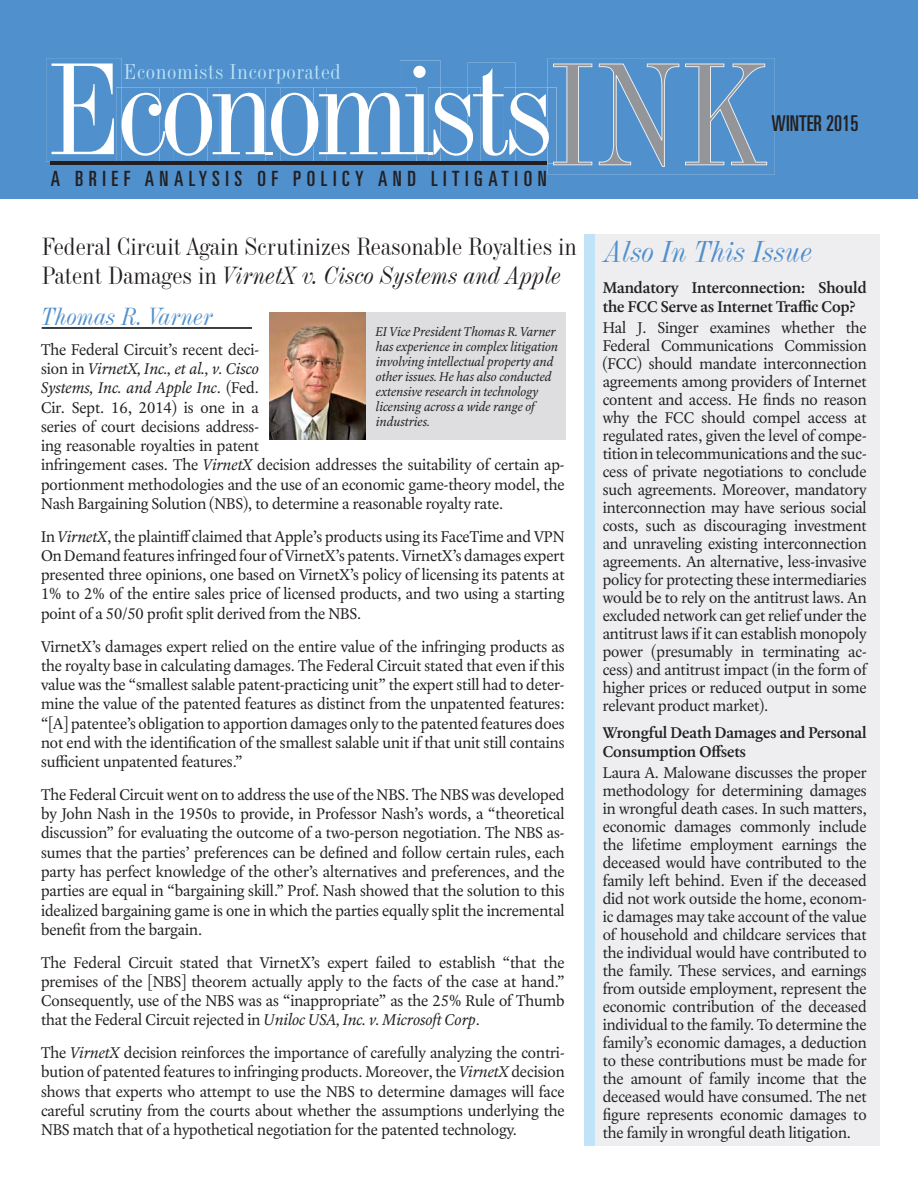
<style>
.page{position:relative;width:918px;height:1188px;background:#fff}
.page>*{position:absolute;margin:0;border:0;box-sizing:border-box;transform-origin:0 0}
.t1{font:italic 29.25px "Industrial 736 BT";color:#5090cc}
.t2{font:24px/28.5px "Industrial 736 BT";color:#231f20}
.t3{font:italic 24px "Industrial 736 BT";color:#5090cc}
.t4{font:ultra-condensed 21.75px "Univers LT Std";color:#231f20}
.t5{font:ultra-condensed 21px "Univers LT Std";letter-spacing:.265em;color:#231f20}
.t6{font:21px "Industrial 736 BT";letter-spacing:.025em;color:#b9e1f7}
.t7{font:16.5px/18px "Laurentian Std";color:#231f20;text-align:justify}
.t8{font:600 16.5px/19.5px "Laurentian Std";color:#231f20}
.t9{font:italic 13.5px/15px "Laurentian Std";color:#231f20}
.s1{font-style:italic}
</style>
<div class="page">
<div style="left:0;top:0;width:918px;height:199px;background:#5090cc"></div>
<img style="left:46px;top:58px;width:76px;height:104px">
<svg style="left:52px;top:63px;width:62px;height:91px"></svg>
<img style="left:116px;top:87px;width:6px;height:74px">
<img style="left:400px;top:60px;width:40px;height:1px">
<img style="left:548px;top:58px;width:227px;height:117px">
<svg style="left:122px;top:64px;width:470px;height:101px"></svg>
<svg style="left:599px;top:64px;width:80px;height:103px"></svg>
<svg style="left:685px;top:64px;width:82px;height:101px"></svg>
<hr style="left:51px;top:161px;width:496px;height:4px;background:#231f20">
<div style="left:589px;top:234px;width:291px;height:912px;background:#eeeef0"></div>
<div style="left:584px;top:234px;width:11px;height:911px;background:#c0e4f7"></div>
<hr style="left:42px;top:327px;width:210px;height:2px;background:#000">
<div style="left:272px;top:312px;width:294px;height:128px;background:#dedee1"></div>
<img style="left:270px;top:312px;width:95px;height:128px">
<p class="t6" style="left:124px;top:58px;width:219px">Economists Incorporated</p>
<p class="t5" style="left:51px;top:166px;width:498px">A BRIEF ANALYSIS OF POLICY AND LITIGATION</p>
<p class="t2" style="left:42px;top:232px;width:537px">Federal Circuit Again Scrutinizes Reasonable Royalties in<br>Patent Damages in <span class="s1">VirnetX v. Cisco Systems and Apple</span></p>
<p class="t9" style="left:376px;top:324px;width:184px">EI Vice President Thomas R. Varner has experience in complex litigation involving intellectual property and other issues. He has also conducted extensive research in technology licensing across a wide range of industries.</p>
<p class="t3" style="left:42px;top:302px;width:172px">Thomas R. Varner</p>
<p class="t7" style="left:41px;top:340px;width:525px;line-height:19.2px;text-align:left">The Federal Circuit’s recent deci-<br>sion in <span class="s1">VirnetX, Inc., et al., v. Cisco<br>Systems, Inc. and Apple Inc</span>. (Fed.<br>Cir. Sept. 16, 2014) is one in a<br>series of court decisions address-<br>ing reasonable royalties in patent<br>infringement cases. The <span class="s1">VirnetX</span> decision addresses the suitability of certain ap&shy;portionment methodologies and the use of an economic game-theory model, the Nash Bargaining Solution (NBS), to determine a reasonable royalty rate.</p>
<p class="t7" style="left:41px;top:527px;width:525px;line-height:19.2px">In <span class="s1">VirnetX</span>, the plaintiff claimed that Apple’s products using its FaceTime and VPN On Demand features infringed four of VirnetX’s patents. VirnetX’s damages expert presented three opinions, one based on VirnetX’s policy of licensing its patents at 1% to 2% of the entire sales price of licensed products, and two using a starting point of a 50/50 profit split derived from the NBS.</p>
<p class="t7" style="left:41px;top:636px;width:525px;line-height:19.2px">VirnetX’s damages expert relied on the entire value of the infringing products as the royalty base in calculating damages. The Federal Circuit stated that even if this value was the “smallest salable patent-practicing unit” the expert still had to deter&shy;mine the value of the patented features as distinct from the unpatented features: “[A] patentee’s obligation to apportion damages only to the patented features does not end with the identification of the smallest salable unit if that unit still contains sufficient unpatented features.”</p>
<p class="t7" style="left:41px;top:785px;width:525px;line-height:19.2px">The Federal Circuit went on to address the use of the NBS. The NBS was developed by John Nash in the 1950s to provide, in Professor Nash’s words, a “theoretical discussion” for evaluating the outcome of a two-person negotiation. The NBS as&shy;sumes that the parties’ preferences can be defined and follow certain rules, each party has perfect knowledge of the other’s alternatives and preferences, and the parties are equal in “bargaining skill.” Prof. Nash showed that the solution to this idealized bargaining game is one in which the parties equally split the incremental benefit from the bargain.</p>
<p class="t7" style="left:41px;top:952px;width:525px;line-height:19.2px">The Federal Circuit stated that VirnetX’s expert failed to establish “that the premises of the [NBS] theorem actually apply to the facts of the case at hand.” Consequently, use of the NBS was as “inappropriate” as the 25% Rule of Thumb that the Federal Circuit rejected in <span class="s1">Uniloc USA, Inc. v. Microsoft Corp</span>.</p>
<p class="t7" style="left:41px;top:1043px;width:525px;line-height:19.2px">The <span class="s1">VirnetX</span> decision reinforces the importance of carefully analyzing the contri&shy;bution of patented features to infringing products. Moreover, the <span class="s1">VirnetX</span> decision shows that experts who attempt to use the NBS to determine damages will face careful scrutiny from the courts about whether the assumptions underlying the NBS match that of a hypothetical negotiation for the patented technology.</p>
<p class="t4" style="left:772px;top:111px;width:88px">WINTER 2015</p>
<p class="t1" style="left:606px;top:234px;width:209px">Also In This Issue</p>
<p class="t8" style="left:603px;top:277px;width:265px">Mandatory Interconnection: Should the FCC Serve as Internet Traffic Cop?</p>
<p class="t7" style="left:603px;top:319px;width:265px">Hal J. Singer examines whether the Federal Communications Commission (FCC) should mandate interconnection agreements among providers of Internet content and access. He finds no reason why the FCC should compel access at regulated rates, given the level of compe&shy;tition in telecommunications and the suc&shy;cess of private negotiations to conclude such agreements. Moreover, mandatory interconnection may have serious social costs, such as discouraging investment and unraveling existing interconnection agreements. An alternative, less-invasive policy for protecting these intermediaries would be to rely on the antitrust laws. An excluded network can get relief under the antitrust laws if it can establish monopoly power (presumably in terminating ac&shy;cess) and antitrust impact (in the form of higher prices or reduced output in some relevant product market).</p>
<p class="t8" style="left:603px;top:722px;width:265px">Wrongful Death Damages and Personal<br>Consumption Offsets</p>
<p class="t7" style="left:603px;top:764px;width:265px">Laura A. Malowane discusses the proper methodology for determining damages in wrongful death cases. In such matters, economic damages commonly include the lifetime employment earnings the deceased would have contributed to the family left behind. Even if the deceased did not work outside the home, econom&shy;ic damages may take account of the value of household and childcare services that the individual would have contributed to the family. These services, and earnings from outside employment, represent the economic contribution of the deceased individual to the family. To determine the family’s economic damages, a deduction to these contributions must be made for the amount of family income that the deceased would have consumed. The net figure represents economic damages to the family in wrongful death litigation.</p>
</div>
